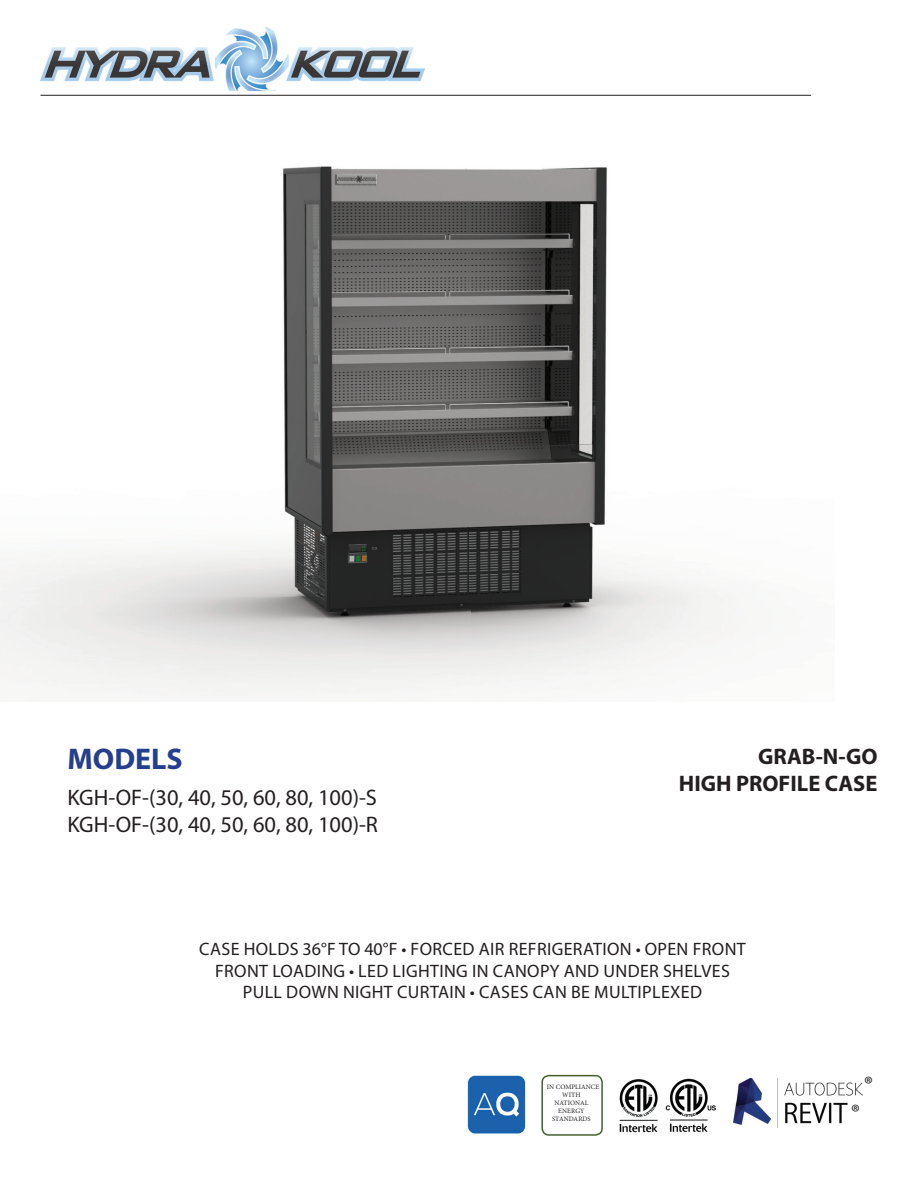
<style>
.page{position:relative;width:918px;height:1188px;background:#fff}
.page>*{position:absolute;margin:0;border:0;box-sizing:border-box;transform-origin:0 0}
.t1{font:700 30px "Myriad Pro";color:#253f8e}
.t2{font:22.5px/27px "Myriad Pro";color:#231f20}
.t3{font:700 22.5px/27px "Myriad Pro";color:#231f20;text-align:right}
.t4{font:21px "Myriad Pro";color:#231f20}
.t5{font:18px/21.6px "Myriad Pro";letter-spacing:.02em;color:#231f20;text-align:center}
.t6{font:6.75px/8.1px "Minion Pro";letter-spacing:.01em;color:#231f20;text-align:center}
</style>
<div class="page">
<img style="left:40px;top:27px;width:384px;height:64px">
<hr style="left:40px;top:95px;width:771px;height:1px;background:#231f20">
<img style="left:733px;top:1078px;width:129px;height:50px">
<img style="left:619px;top:1078px;width:97px;height:55px">
<img style="left:467px;top:1075px;width:59px;height:59px">
<div style="left:541px;top:1075px;width:62px;height:61px;border:2px solid #42602c;border-radius:7px"></div>
<img style="left:0;top:166px;width:736px;height:535px">
<h1 class="t1" style="left:68px;top:742px;width:117px">MODELS</h1>
<p class="t2" style="left:68px;top:784px;width:312px">KGH-OF-(30, 40, 50, 60, 80, 100)-S<br>KGH-OF-(30, 40, 50, 60, 80, 100)-R</p>
<p class="t3" style="left:679px;top:743px;width:200px">GRAB-N-GO<br>HIGH PROFILE CASE</p>
<p class="t5" style="left:199px;top:938px;width:548px">CASE HOLDS 36°F TO 40°F • FORCED AIR REFRIGERATION • OPEN FRONT<br>FRONT LOADING • LED LIGHTING IN CANOPY AND UNDER SHELVES<br>PULL DOWN NIGHT CURTAIN • CASES CAN BE MULTIPLEXED</p>
<p class="t6" style="left:547px;top:1083px;width:54px">IN COMPLIANCE<br>WITH<br>NATIONAL<br>ENERGY<br>STANDARDS</p>
<p class="t4" style="left:864px;top:1071px;width:10px">®</p>
<p class="t4" style="left:851px;top:1099px;width:10px">®</p>
</div>
